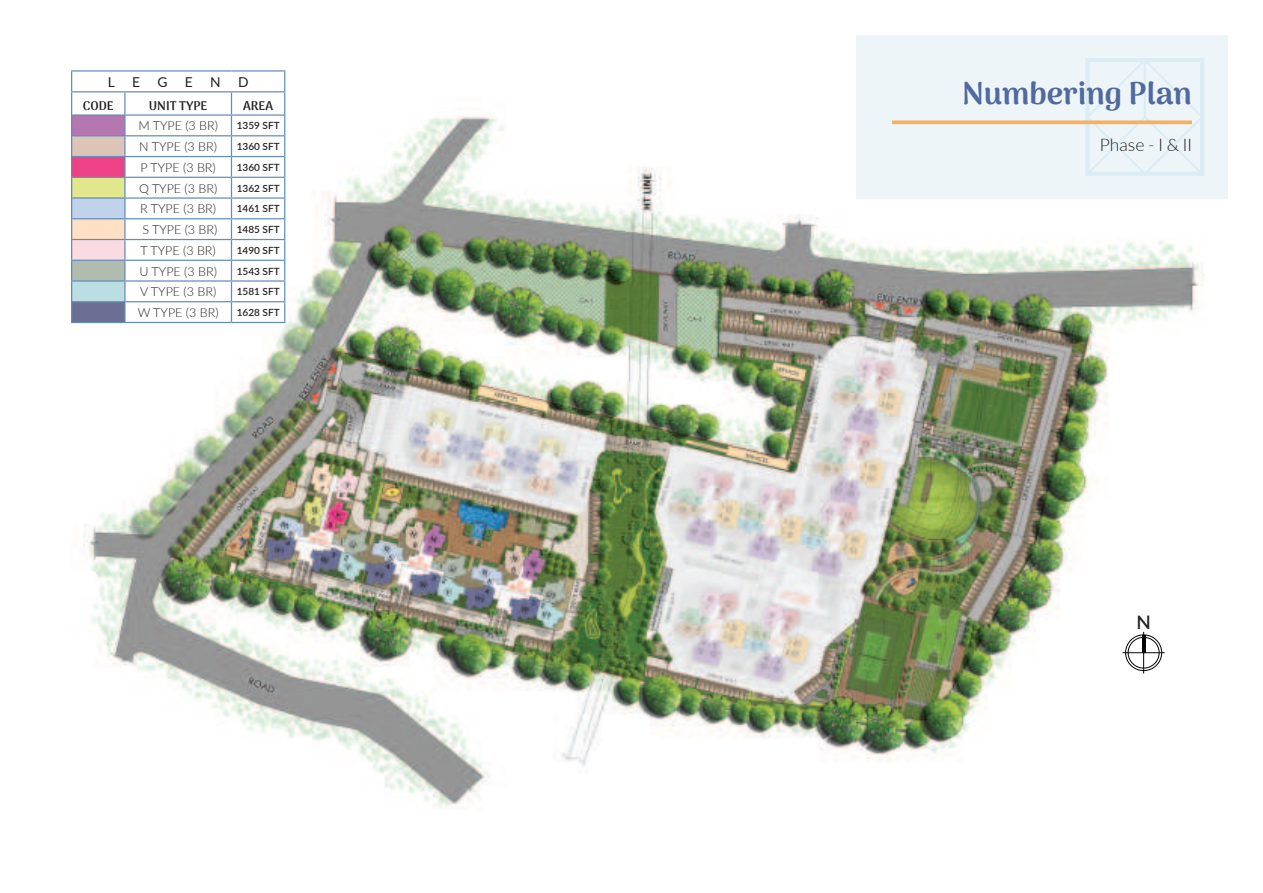
<style>
.page{position:relative;width:1263px;height:893px;background:#fff}
.page>*{position:absolute;margin:0;border:0;box-sizing:border-box;transform-origin:0 0}
.t1{font:900 31.05px "Arima Madurai";color:#506a9d}
.t2{font:600 18.6px "Lato";color:#231f20}
.t3{font:300 17.4px "Lato";color:#231f20}
.t4{font:13.65px "Lato";color:#231f20}
.t5{font:300 12.45px "Lato";color:#231f20}
.t6{font:800 12.45px "Arima Madurai";color:#231f20}
.t7{font:600 9.9px "Lato";color:#231f20}
</style>
<div class="page">
<img style="left:71px;top:35px;width:1157px;height:773px">
<div style="left:856px;top:35px;width:371px;height:164px;background:#edf5f9"></div>
<svg style="left:1085px;top:58px;width:119px;height:118px"></svg>
<svg style="left:892px;top:120px;width:300px;height:4px"></svg>
<div style="left:1125px;top:635px;width:37px;height:36px;border:1px solid #040503;border-radius:50%"></div>
<div style="left:1128px;top:637px;width:31px;height:31px;border:1px solid #040503;border-radius:50%"></div>
<hr style="left:1143px;top:632px;width:1px;height:41px;background:#040503">
<hr style="left:1122px;top:652px;width:43px;height:1px;background:#040503">
<hr style="left:1142px;top:635px;width:3px;height:18px;background:#040503">
<div style="left:72px;top:115px;width:53px;height:21px;background:#b577b0"></div>
<div style="left:72px;top:136px;width:53px;height:21px;background:#dcc5b7"></div>
<div style="left:72px;top:157px;width:53px;height:20px;background:#ef4185"></div>
<div style="left:72px;top:177px;width:53px;height:21px;background:#e0e78c"></div>
<div style="left:72px;top:198px;width:53px;height:21px;background:#c1d2eb"></div>
<div style="left:72px;top:219px;width:53px;height:21px;background:#fee1c4"></div>
<div style="left:72px;top:240px;width:53px;height:20px;background:#fbdbe1"></div>
<div style="left:72px;top:260px;width:53px;height:21px;background:#b0bcb0"></div>
<div style="left:72px;top:281px;width:53px;height:21px;background:#badee1"></div>
<div style="left:72px;top:302px;width:53px;height:20px;background:#6d6e94"></div>
<hr style="left:71px;top:70px;width:54px;height:2px;background:#648cb9">
<hr style="left:125px;top:70px;width:106px;height:2px;background:#648cb9">
<hr style="left:231px;top:70px;width:54px;height:2px;background:#648cb9">
<hr style="left:71px;top:91px;width:54px;height:1px;background:#648cb9">
<hr style="left:125px;top:91px;width:106px;height:1px;background:#648cb9">
<hr style="left:231px;top:91px;width:54px;height:1px;background:#648cb9">
<hr style="left:71px;top:239px;width:54px;height:1px;background:#648cb9">
<hr style="left:125px;top:239px;width:106px;height:1px;background:#648cb9">
<hr style="left:231px;top:239px;width:54px;height:1px;background:#648cb9">
<hr style="left:71px;top:260px;width:54px;height:1px;background:#648cb9">
<hr style="left:125px;top:260px;width:106px;height:1px;background:#648cb9">
<hr style="left:231px;top:260px;width:54px;height:1px;background:#648cb9">
<hr style="left:71px;top:280px;width:54px;height:2px;background:#648cb9">
<hr style="left:125px;top:280px;width:106px;height:2px;background:#648cb9">
<hr style="left:231px;top:280px;width:54px;height:2px;background:#648cb9">
<hr style="left:71px;top:301px;width:54px;height:1px;background:#648cb9">
<svg style="left:71px;top:72px;width:1px;height:250px"></svg>
<hr style="left:125px;top:301px;width:106px;height:1px;background:#648cb9">
<hr style="left:231px;top:301px;width:54px;height:1px;background:#648cb9">
<svg style="left:284px;top:72px;width:1px;height:250px"></svg>
<hr style="left:71px;top:322px;width:54px;height:1px;background:#648cb9">
<hr style="left:125px;top:322px;width:106px;height:1px;background:#648cb9">
<hr style="left:231px;top:322px;width:54px;height:1px;background:#648cb9">
<hr style="left:124px;top:92px;width:2px;height:22px;background:#648cb9">
<hr style="left:72px;top:114px;width:53px;height:2px;background:#648cb9">
<hr style="left:125px;top:114px;width:106px;height:2px;background:#648cb9">
<svg style="left:124px;top:116px;width:2px;height:19px"></svg>
<hr style="left:231px;top:114px;width:53px;height:2px;background:#648cb9">
<hr style="left:72px;top:135px;width:53px;height:1px;background:#648cb9">
<hr style="left:125px;top:135px;width:106px;height:1px;background:#648cb9">
<hr style="left:124px;top:136px;width:2px;height:20px;background:#648cb9">
<hr style="left:231px;top:135px;width:53px;height:1px;background:#648cb9">
<hr style="left:72px;top:156px;width:53px;height:1px;background:#648cb9">
<hr style="left:125px;top:156px;width:106px;height:1px;background:#648cb9">
<hr style="left:124px;top:157px;width:2px;height:20px;background:#648cb9">
<hr style="left:231px;top:156px;width:53px;height:1px;background:#648cb9">
<hr style="left:72px;top:177px;width:53px;height:1px;background:#648cb9">
<hr style="left:125px;top:177px;width:106px;height:1px;background:#648cb9">
<hr style="left:231px;top:177px;width:53px;height:1px;background:#648cb9">
<hr style="left:72px;top:197px;width:53px;height:2px;background:#648cb9">
<hr style="left:125px;top:197px;width:106px;height:2px;background:#648cb9">
<svg style="left:124px;top:178px;width:2px;height:40px"></svg>
<hr style="left:231px;top:197px;width:53px;height:2px;background:#648cb9">
<hr style="left:72px;top:218px;width:53px;height:1px;background:#648cb9">
<hr style="left:125px;top:218px;width:106px;height:1px;background:#648cb9">
<hr style="left:124px;top:219px;width:2px;height:20px;background:#648cb9">
<hr style="left:231px;top:218px;width:53px;height:1px;background:#648cb9">
<hr style="left:124px;top:240px;width:2px;height:20px;background:#648cb9">
<svg style="left:124px;top:261px;width:2px;height:40px"></svg>
<hr style="left:124px;top:302px;width:2px;height:20px;background:#648cb9">
<svg style="left:231px;top:92px;width:1px;height:230px"></svg>
<p class="t4" style="left:108px;top:74px;width:9px">L</p>
<p class="t4" style="left:132px;top:74px;width:9px">E</p>
<p class="t4" style="left:157px;top:74px;width:12px">G</p>
<p class="t4" style="left:185px;top:74px;width:9px">E</p>
<p class="t4" style="left:210px;top:74px;width:12px">N</p>
<p class="t4" style="left:238px;top:74px;width:12px">D</p>
<p class="t6" style="left:83px;top:100px;width:32px">CODE</p>
<p class="t6" style="left:149px;top:100px;width:60px">UNIT TYPE</p>
<p class="t6" style="left:243px;top:100px;width:32px">AREA</p>
<p class="t5" style="left:138px;top:117px;width:81px">M TYPE (3 BR)</p>
<p class="t7" style="left:237px;top:122px;width:44px">1359 SFT</p>
<p class="t5" style="left:139px;top:138px;width:79px">N TYPE (3 BR)</p>
<p class="t7" style="left:237px;top:143px;width:44px">1360 SFT</p>
<p class="t5" style="left:141px;top:159px;width:77px">P TYPE (3 BR)</p>
<p class="t7" style="left:237px;top:164px;width:44px">1360 SFT</p>
<p class="t5" style="left:139px;top:180px;width:80px">Q TYPE (3 BR)</p>
<p class="t7" style="left:237px;top:184px;width:44px">1362 SFT</p>
<p class="t5" style="left:140px;top:200px;width:77px">R TYPE (3 BR)</p>
<p class="t7" style="left:237px;top:205px;width:44px">1461 SFT</p>
<p class="t5" style="left:142px;top:221px;width:76px">S TYPE (3 BR)</p>
<p class="t7" style="left:237px;top:222px;width:44px">1485 SFT</p>
<p class="t5" style="left:141px;top:242px;width:77px">T TYPE (3 BR)</p>
<p class="t7" style="left:237px;top:247px;width:44px">1490 SFT</p>
<p class="t5" style="left:139px;top:262px;width:79px">U TYPE (3 BR)</p>
<p class="t7" style="left:237px;top:267px;width:44px">1543 SFT</p>
<p class="t5" style="left:140px;top:283px;width:78px">V TYPE (3 BR)</p>
<p class="t7" style="left:237px;top:285px;width:44px">1581 SFT</p>
<p class="t5" style="left:138px;top:304px;width:82px">W TYPE (3 BR)</p>
<p class="t7" style="left:237px;top:305px;width:44px">1628 SFT</p>
<h1 class="t1" style="left:962px;top:79px;width:231px">Numbering Plan</h1>
<h3 class="t3" style="left:1100px;top:132px;width:94px">Phase - I &amp; II</h3>
<h2 class="t2" style="left:1136px;top:616px;width:16px">N</h2>
</div>
